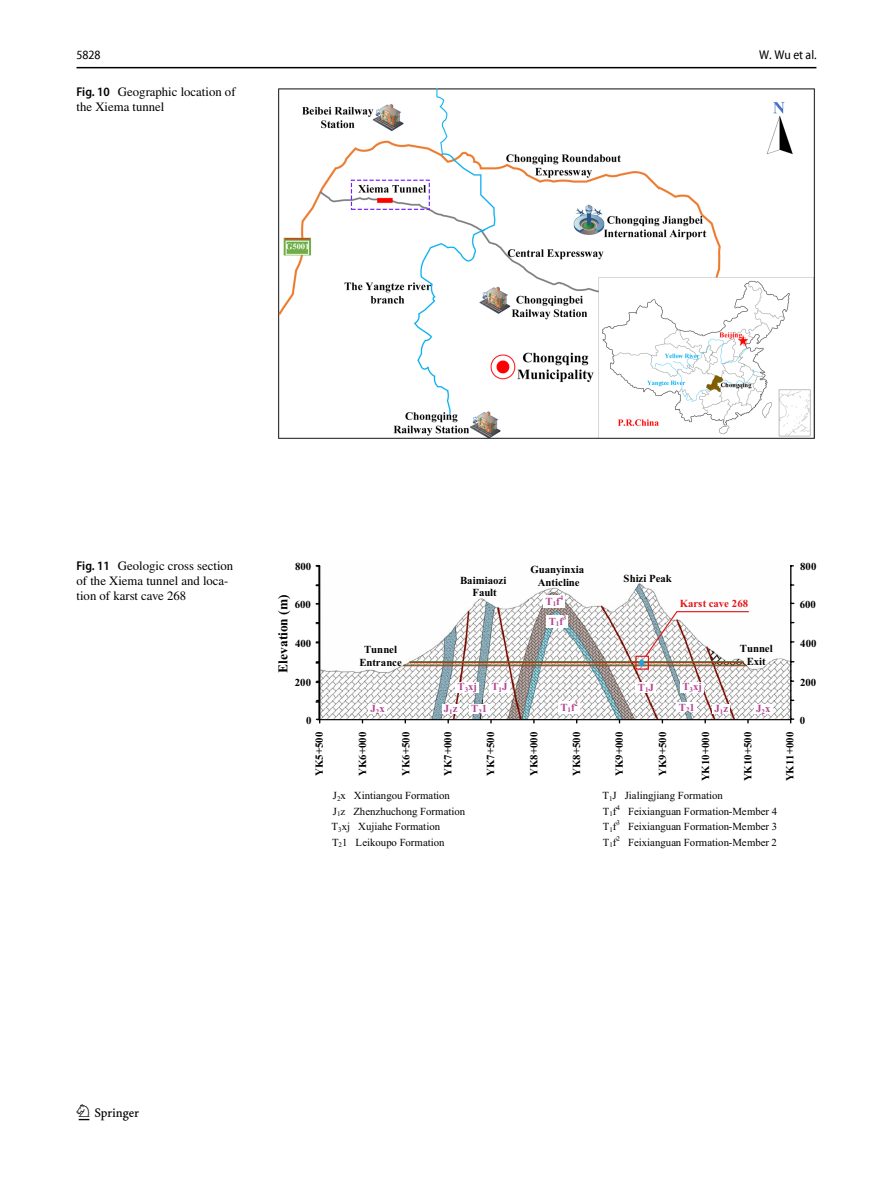
<style>
.page{position:relative;width:893px;height:1187px;background:#fff}
.page>*{position:absolute;margin:0;border:0;box-sizing:border-box;transform-origin:0 0}
.t1{font:22.5px "Springnew Regular 2";color:#000}
.t2{font:13.5px "Times New Roman PS Bold MT9";letter-spacing:.005em;color:#000}
.t3{font:12.75px/15px "STIX";color:#000}
.t4{font:semi-condensed 12.75px "Myriad Pro Unic";color:#000}
.t5{font:10.8px/15.5px "Times New Roman PSMT9";color:#000}
.t6{font:10.8px/12.9px "Times New Roman PS Bold MT9";color:#000;text-align:center}
.t7{font:10.8px/21.6px "Times New Roman PS Bold MT9";color:#b34592}
.t8{font:10.8px "Times New Roman PS Bold MT9";letter-spacing:-.005em;color:#e2171a}
.t9{font:7.05px "Times New Roman PS Bold MT9";color:#b34592}
.t10{font:7.05px "Times New Roman PSMT9";color:#000}
.s1{font-family:"Myriad Pro";font-weight:600;font-stretch:semi-condensed}
</style>
<div class="page">
<hr style="left:77px;top:67px;width:739px;height:1px;background:#000">
<img style="left:278px;top:88px;width:537px;height:351px">
<img style="left:315px;top:564px;width:477px;height:155px">
<div style="left:368px;top:703px;width:19px;height:10px;background:#fff"></div>
<div style="left:442px;top:703px;width:17px;height:10px;background:#fff"></div>
<div style="left:455px;top:682px;width:24px;height:10px;background:#fff"></div>
<div style="left:469px;top:703px;width:20px;height:10px;background:#fff"></div>
<div style="left:489px;top:682px;width:20px;height:10px;background:#fff"></div>
<div style="left:558px;top:701px;width:22px;height:12px;background:#fff"></div>
<div style="left:547px;top:615px;width:21px;height:12px;background:#fff"></div>
<div style="left:543px;top:595px;width:22px;height:13px;background:#fff"></div>
<div style="left:754px;top:703px;width:18px;height:10px;background:#fff"></div>
<div style="left:712px;top:703px;width:18px;height:10px;background:#fff"></div>
<div style="left:680px;top:682px;width:24px;height:10px;background:#fff"></div>
<div style="left:677px;top:702px;width:20px;height:10px;background:#fff"></div>
<hr style="left:317px;top:719px;width:474px;height:1px;background:#050200">
<div style="left:636px;top:682px;width:20px;height:10px;background:#fff"></div>
<hr style="left:319px;top:566px;width:1px;height:153px;background:#050200">
<hr style="left:790px;top:566px;width:1px;height:152px;background:#050200">
<svg style="left:790px;top:718px;width:4px;height:5px"></svg>
<hr style="left:404px;top:664px;width:341px;height:1px;background:#507e36">
<hr style="left:410px;top:661px;width:333px;height:1px;background:#507e36">
<img style="left:640px;top:610px;width:109px;height:56px">
<div style="left:635px;top:655px;width:14px;height:14px;border:1px solid #e2171a"></div>
<p class="t4" style="left:76px;top:50px;width:26px">5828</p>
<p class="t4" style="left:759px;top:50px;width:59px">W. Wu et al.</p>
<p class="t3" style="left:77px;top:85px;width:161px"><span class="s1">Fig. 10</span> Geographic location of the Xiema tunnel</p>
<p class="t3" style="left:77px;top:559px;width:158px"><span class="s1">Fig. 11</span> Geologic cross section of the Xiema tunnel and loca&shy;tion of karst cave 268</p>
<p class="t6" style="left:295px;top:559px;width:18px">800</p>
<p class="t2" style="left:273px;top:672px;width:80px;rotate:-90deg">Elevation (m)</p>
<p class="t6" style="left:295px;top:597px;width:18px">600</p>
<p class="t6" style="left:295px;top:636px;width:18px">400</p>
<p class="t6" style="left:359px;top:642px;width:44px">Tunnel<br>Entrance</p>
<p class="t6" style="left:460px;top:573px;width:48px">Baimiaozi<br>Fault</p>
<p class="t6" style="left:530px;top:562px;width:55px">Guanyinxia<br>Anticline</p>
<p class="t6" style="left:624px;top:571px;width:50px">Shizi Peak</p>
<p class="t7" style="left:546px;top:590px;width:19px">T<sub>1</sub>f<sup>4</sup></p>
<p class="t7" style="left:549px;top:610px;width:16px">T<sub>1</sub>f</p>
<p class="t9" style="left:563px;top:612px;width:5px">3</p>
<p class="t8" style="left:680px;top:596px;width:70px">Karst cave 268</p>
<p class="t6" style="left:740px;top:641px;width:35px">Tunnel<br>Exit</p>
<p class="t6" style="left:800px;top:559px;width:18px">800</p>
<p class="t6" style="left:800px;top:597px;width:18px">600</p>
<p class="t6" style="left:800px;top:636px;width:18px">400</p>
<p class="t6" style="left:295px;top:675px;width:18px">200</p>
<p class="t7" style="left:471px;top:675px;width:18px;text-indent:-14px">T<sub>3</sub>xj<br>T<sub>2</sub>1</p>
<p class="t7" style="left:491px;top:675px;width:18px">T<sub>1</sub>J</p>
<p class="t7" style="left:371px;top:697px;width:16px">J<sub>2</sub>x</p>
<p class="t7" style="left:444px;top:697px;width:15px">J<sub>1</sub>z</p>
<p class="t9" style="left:575px;top:698px;width:5px">2</p>
<p class="t7" style="left:560px;top:696px;width:16px">T<sub>1</sub>f</p>
<p class="t7" style="left:638px;top:675px;width:18px">T<sub>1</sub>J</p>
<p class="t7" style="left:679px;top:676px;width:25px;line-height:20.4px;text-indent:4px">T<sub>3</sub>xj<br>T<sub>2</sub>1</p>
<p class="t7" style="left:714px;top:697px;width:15px">J<sub>1</sub>z</p>
<p class="t7" style="left:756px;top:697px;width:16px">J<sub>2</sub>x</p>
<p class="t6" style="left:800px;top:675px;width:18px">200</p>
<p class="t6" style="left:306px;top:713px;width:7px">0</p>
<p class="t6" style="left:800px;top:713px;width:7px">0</p>
<p class="t6" style="left:313px;top:776px;width:45px;rotate:-90deg">YK5+500</p>
<p class="t6" style="left:356px;top:776px;width:45px;rotate:-90deg">YK6+000</p>
<p class="t6" style="left:399px;top:776px;width:45px;rotate:-90deg">YK6+500</p>
<p class="t6" style="left:441px;top:776px;width:45px;rotate:-90deg">YK7+000</p>
<p class="t6" style="left:484px;top:776px;width:45px;rotate:-90deg">YK7+500</p>
<p class="t6" style="left:527px;top:776px;width:45px;rotate:-90deg">YK8+000</p>
<p class="t6" style="left:570px;top:776px;width:45px;rotate:-90deg">YK8+500</p>
<p class="t6" style="left:613px;top:776px;width:45px;rotate:-90deg">YK9+000</p>
<p class="t6" style="left:656px;top:776px;width:45px;rotate:-90deg">YK9+500</p>
<p class="t6" style="left:699px;top:781px;width:51px;rotate:-90deg">YK10+000</p>
<p class="t6" style="left:741px;top:781px;width:51px;rotate:-90deg">YK10+500</p>
<p class="t6" style="left:783px;top:781px;width:51px;rotate:-90deg">YK11+000</p>
<p class="t5" style="left:332px;top:789px;width:135px">J<sub>2</sub>x Xintiangou Formation<br>J<sub>1</sub>z Zhenzhuchong Formation<br>T<sub>3</sub>xj Xujiahe Formation<br>T<sub>2</sub>1 Leikoupo Formation</p>
<p class="t5" style="left:602px;top:789px;width:122px">T<sub>1</sub>J Jialingjiang Formation</p>
<p class="t5" style="left:603px;top:804px;width:15px">T<sub>1</sub>f</p>
<p class="t10" style="left:616px;top:805px;width:5px">4</p>
<p class="t5" style="left:603px;top:804px;width:176px;text-align:justify;text-indent:25px">Feixianguan Formation-Member 4<br>T<sub>1</sub>f<sup>3</sup> Feixianguan Formation-Member 3<br>T<sub>1</sub>f</p>
<p class="t10" style="left:616px;top:836px;width:5px">2</p>
<p class="t5" style="left:628px;top:835px;width:151px">Feixianguan Formation-Member 2</p>
<h1 class="t1" style="left:79px;top:1104px;width:62px">1 3</h1>
</div>
